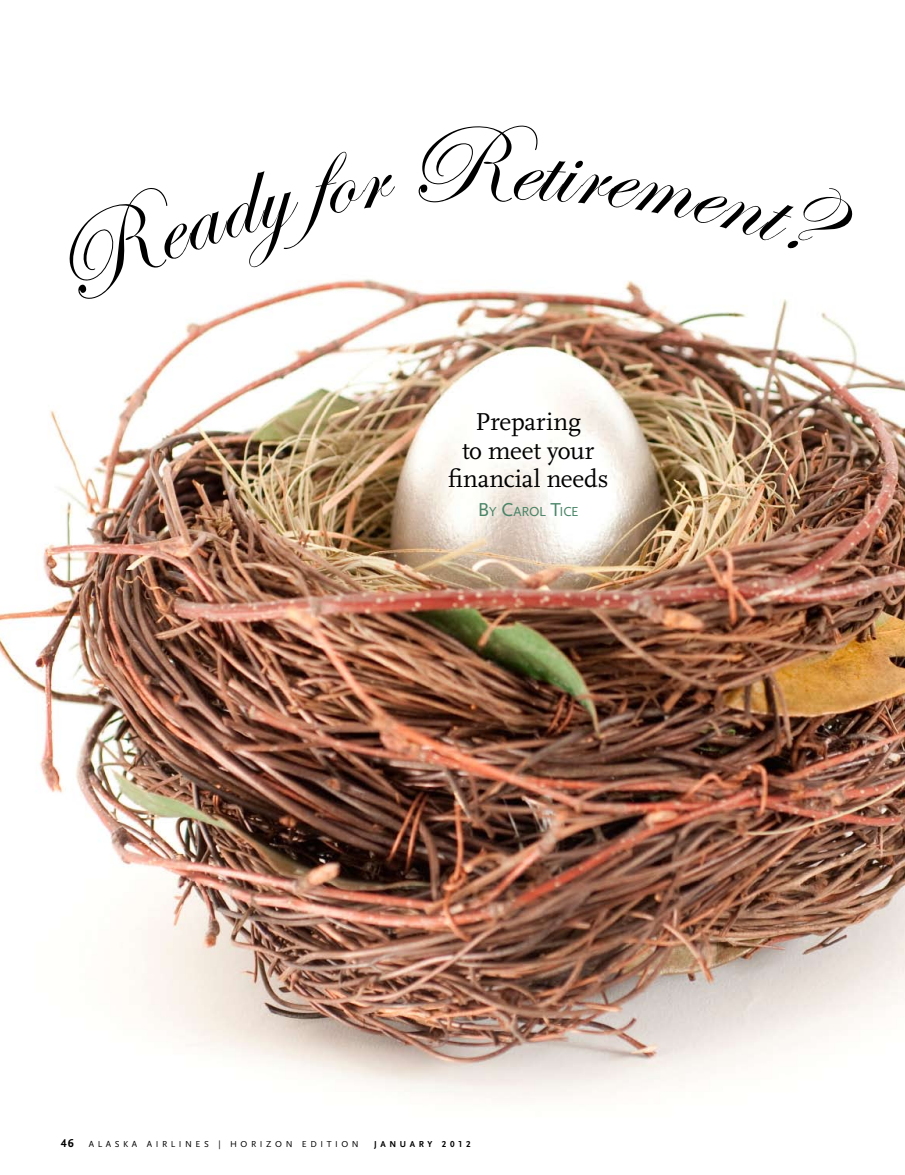
<style>
.page{position:relative;width:905px;height:1175px;background:#fff}
.page>*{position:absolute;margin:0;border:0;box-sizing:border-box;transform-origin:0 0}
.t1{font:25.5px/28.5px "Scala";letter-spacing:-.005em;color:#000;text-align:center}
.t2{font:13.65px "Scala Sans";letter-spacing:-.02em;color:#498467}
.t3{font:700 12px "Scala Sans Figures";color:#000}
.t4{font:9px "Scala Sans";letter-spacing:.4em;color:#000}
.t5{font:700 9px "Scala Sans";letter-spacing:.4em;color:#000}
.s1{font-size:19.5px}
.s2{font-family:"Scala Sans Figures"}
</style>
<div class="page">
<img style="left:0;top:280px;width:904px;height:819px">
<svg style="left:50px;top:279px;width:347px;height:26px"></svg>
<p class="t1" style="left:448px;top:408px;width:162px">Preparing<br>to meet your financial needs</p>
<p class="t2" style="left:478px;top:504px;width:102px"><span class="s1">B</span>Y <span class="s1">C</span>AROL <span class="s1">T</span>ICE</p>
<p class="t3" style="left:61px;top:1138px;width:15px">46</p>
<p class="t4" style="left:89px;top:1139px;width:271px">ALASKA AIRLINES | HORIZON EDITION</p>
<p class="t5" style="left:374px;top:1139px;width:98px">JANUARY <span class="s2">2012</span></p>
</div>
